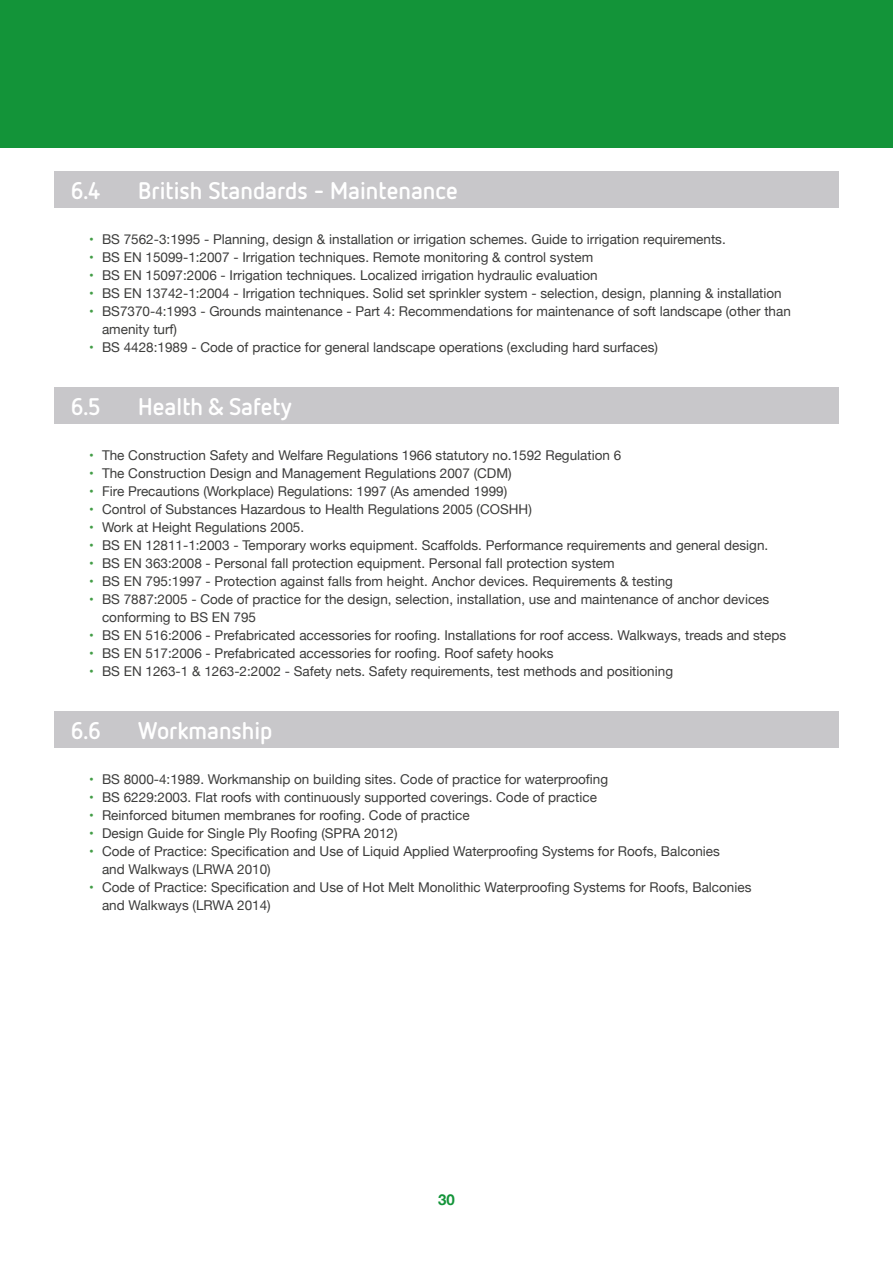
<style>
.page{position:relative;width:893px;height:1263px;background:#fff}
.page>*{position:absolute;margin:0;border:0;box-sizing:border-box;transform-origin:0 0}
.t1{font:700 24px "Netto OT";color:#fff}
.t2{font:700 15px "Helvetica Neue";color:#139439}
.t3{font:13.5px/18px "Helvetica Neue";color:#3c3c3b}
.s1{font-weight:700;color:#439d47}
</style>
<div class="page">
<div style="left:0;top:0;width:893px;height:148px;background:#139439"></div>
<div style="left:54px;top:172px;width:785px;height:36px;background:#c8c7ca"></div>
<div style="left:54px;top:388px;width:785px;height:36px;background:#c8c7ca"></div>
<div style="left:54px;top:712px;width:785px;height:36px;background:#c8c7ca"></div>
<h1 class="t1" style="left:71px;top:182px;width:31px">6.4</h1>
<h1 class="t1" style="left:138px;top:182px;width:321px">British Standards - Maintenance</h1>
<p class="t3" style="left:89px;top:231px;width:638px"><span class="s1">•</span> BS 7562-3:1995 - Planning, design &amp; installation or irrigation schemes. Guide to irrigation requirements.</p>
<p class="t3" style="left:89px;top:249px;width:505px"><span class="s1">•</span> BS EN 15099-1:2007 - Irrigation techniques. Remote monitoring &amp; control system</p>
<p class="t3" style="left:89px;top:267px;width:510px"><span class="s1">•</span> BS EN 15097:2006 - Irrigation techniques. Localized irrigation hydraulic evaluation</p>
<p class="t3" style="left:89px;top:285px;width:694px"><span class="s1">•</span> BS EN 13742-1:2004 - Irrigation techniques. Solid set sprinkler system - selection, design, planning &amp; installation</p>
<p class="t3" style="left:102px;top:303px;width:690px;text-indent:-13px"><span class="s1">•</span> BS7370-4:1993 - Grounds maintenance - Part 4: Recommendations for maintenance of soft landscape (other than amenity turf)</p>
<p class="t3" style="left:89px;top:339px;width:570px"><span class="s1">•</span> BS 4428:1989 - Code of practice for general landscape operations (excluding hard surfaces)</p>
<h1 class="t1" style="left:71px;top:398px;width:31px">6.5</h1>
<h1 class="t1" style="left:138px;top:398px;width:155px">Health &amp; Safety</h1>
<p class="t3" style="left:89px;top:447px;width:533px"><span class="s1">•</span> The Construction Safety and Welfare Regulations 1966 statutory no.1592 Regulation 6</p>
<p class="t3" style="left:89px;top:465px;width:424px"><span class="s1">•</span> The Construction Design and Management Regulations 2007 (CDM)</p>
<p class="t3" style="left:89px;top:483px;width:419px"><span class="s1">•</span> Fire Precautions (Workplace) Regulations: 1997 (As amended 1999)</p>
<p class="t3" style="left:89px;top:501px;width:444px"><span class="s1">•</span> Control of Substances Hazardous to Health Regulations 2005 (COSHH)</p>
<p class="t3" style="left:89px;top:519px;width:216px"><span class="s1">•</span> Work at Height Regulations 2005.</p>
<p class="t3" style="left:89px;top:537px;width:680px"><span class="s1">•</span> BS EN 12811-1:2003 - Temporary works equipment. Scaffolds. Performance requirements and general design.</p>
<p class="t3" style="left:89px;top:555px;width:527px"><span class="s1">•</span> BS EN 363:2008 - Personal fall protection equipment. Personal fall protection system</p>
<p class="t3" style="left:89px;top:573px;width:585px"><span class="s1">•</span> BS EN 795:1997 - Protection against falls from height. Anchor devices. Requirements &amp; testing</p>
<p class="t3" style="left:102px;top:591px;width:669px;text-indent:-13px"><span class="s1">•</span> BS 7887:2005 - Code of practice for the design, selection, installation, use and maintenance of anchor devices conforming to BS EN 795</p>
<p class="t3" style="left:89px;top:627px;width:698px"><span class="s1">•</span> BS EN 516:2006 - Prefabricated accessories for roofing. Installations for roof access. Walkways, treads and steps</p>
<p class="t3" style="left:89px;top:645px;width:466px"><span class="s1">•</span> BS EN 517:2006 - Prefabricated accessories for roofing. Roof safety hooks</p>
<p class="t3" style="left:89px;top:663px;width:585px"><span class="s1">•</span> BS EN 1263-1 &amp; 1263-2:2002 - Safety nets. Safety requirements, test methods and positioning</p>
<h1 class="t1" style="left:71px;top:722px;width:32px">6.6</h1>
<h1 class="t1" style="left:138px;top:722px;width:136px">Workmanship</h1>
<p class="t3" style="left:89px;top:771px;width:520px"><span class="s1">•</span> BS 8000-4:1989. Workmanship on building sites. Code of practice for waterproofing</p>
<p class="t3" style="left:89px;top:789px;width:509px"><span class="s1">•</span> BS 6229:2003. Flat roofs with continuously supported coverings. Code of practice</p>
<p class="t3" style="left:89px;top:807px;width:382px"><span class="s1">•</span> Reinforced bitumen membranes for roofing. Code of practice</p>
<p class="t3" style="left:89px;top:825px;width:310px"><span class="s1">•</span> Design Guide for Single Ply Roofing (SPRA 2012)</p>
<p class="t3" style="left:102px;top:843px;width:619px;text-indent:-13px"><span class="s1">•</span> Code of Practice: Specification and Use of Liquid Applied Waterproofing Systems for Roofs, Balconies and Walkways (LRWA 2010)</p>
<p class="t3" style="left:102px;top:879px;width:651px;text-indent:-13px"><span class="s1">•</span> Code of Practice: Specification and Use of Hot Melt Monolithic Waterproofing Systems for Roofs, Balconies and Walkways (LRWA 2014)</p>
<p class="t2" style="left:438px;top:1194px;width:18px">30</p>
</div>
